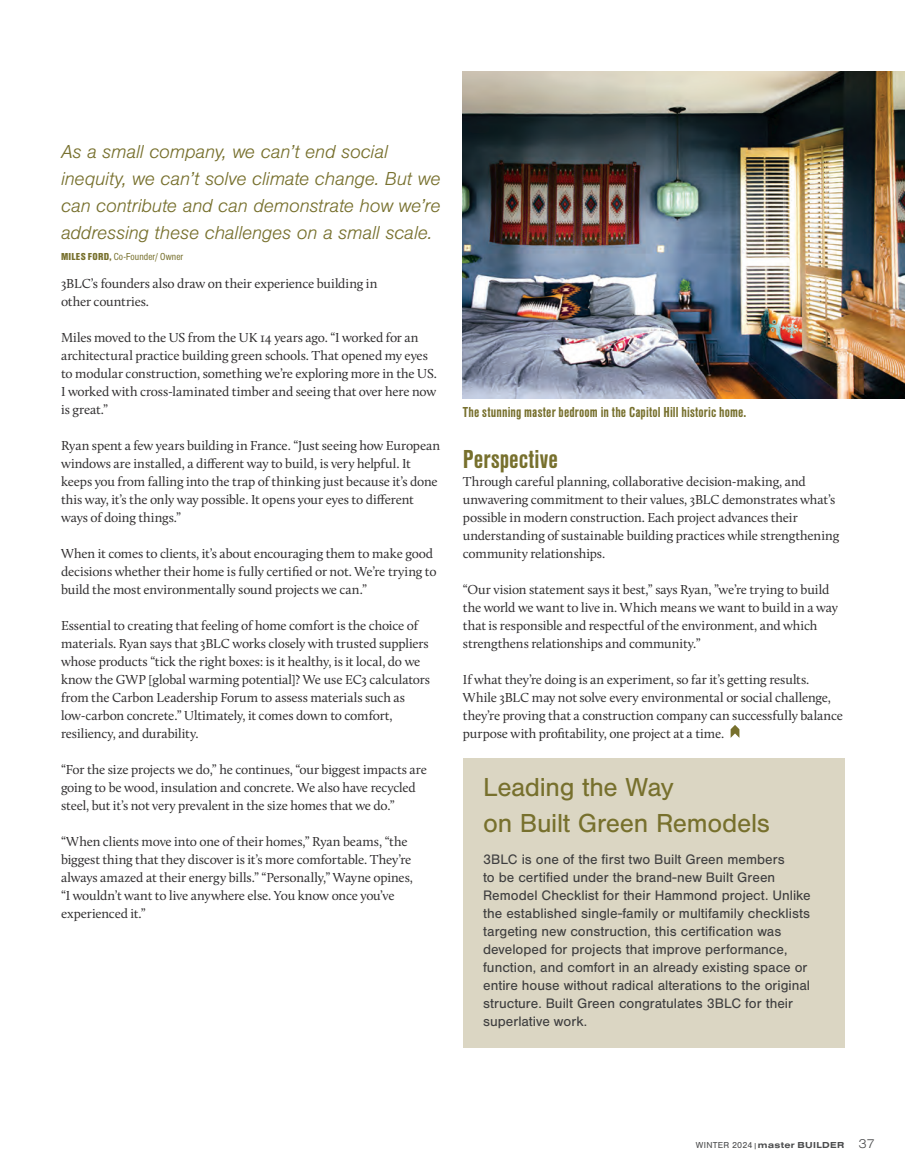
<style>
.page{position:relative;width:905px;height:1175px;background:#fff}
.page>*{position:absolute;margin:0;border:0;box-sizing:border-box;transform-origin:0 0}
.t1{font:27px/36px "Nimbus San";letter-spacing:-.015em;color:#77702d}
.t2{font:700 27px "Nimbus San Con";letter-spacing:.005em;color:#77702d}
.t3{font:italic 300 19.5px/27px "Nimbus San";letter-spacing:-.01em;color:#77702d}
.t4{font:700 15px "Nimbus San Con";letter-spacing:.01em;color:#77702d}
.t5{font:14.25px/18px "Nimbus San";color:#3e3e3f}
.t6{font:13.5px/18px "Calluna";letter-spacing:-.015em;color:#312f30}
.t7{font:10.5px "Nimbus San Con";letter-spacing:.01em;color:#77702d}
.t8{font:700 9px "Nimbus San Ext";letter-spacing:.035em;color:#4b4c4d}
.s1{font-weight:900}
.s2{font-family:"Nimbus San";font-weight:400}
.s3{font-family:"Nimbus San";font-weight:400;font-size:7.5px}
.s4{font-weight:300;font-size:13.5px}
</style>
<div class="page">
<svg style="left:730px;top:725px;width:9px;height:13px"></svg>
<div style="left:463px;top:758px;width:381px;height:289px;background:#dbd6c3"></div>
<img style="left:463px;top:72px;width:441px;height:326px">
<h2 class="t3" style="left:61px;top:138px;width:381px">As a small company, we can’t end social inequity, we can’t solve climate change. But we can contribute and can demonstrate how we’re addressing these challenges on a small scale.</h2>
<p class="t7" style="left:61px;top:251px;width:124px"><span class="s1">MILES FORD,</span> Co-Founder/ Owner</p>
<p class="t6" style="left:61px;top:274px;width:318px">3BLC’s founders also draw on their experience building in other countries.</p>
<p class="t6" style="left:61px;top:328px;width:377px">Miles moved to the US from the UK 14 years ago. “I worked for an architectural practice building green schools. That opened my eyes to modular construction, something we’re exploring more in the US.<br>I worked with cross-laminated timber and seeing that over here now is great.”</p>
<p class="t6" style="left:61px;top:436px;width:381px">Ryan spent a few years building in France. “Just seeing how European windows are installed, a different way to build, is very helpful. It keeps you from falling into the trap of thinking just because it’s done this way, it’s the only way possible. It opens your eyes to different ways of doing things.”</p>
<p class="t6" style="left:61px;top:544px;width:377px">When it comes to clients, it’s about encouraging them to make good decisions whether their home is fully certified or not. We’re trying to build the most environmentally sound projects we can.”</p>
<p class="t6" style="left:61px;top:616px;width:370px">Essential to creating that feeling of home comfort is the choice of materials. Ryan says that 3BLC works closely with trusted suppliers whose products “tick the right boxes: is it healthy, is it local, do we know the GWP [global warming potential]? We use EC3 calculators from the Carbon Leadership Forum to assess materials such as low-carbon concrete.” Ultimately, it comes down to comfort, resiliency, and durability.</p>
<p class="t6" style="left:61px;top:760px;width:367px">“For the size projects we do,” he continues, “our biggest impacts are going to be wood, insulation and concrete. We also have recycled steel, but it’s not very prevalent in the size homes that we do.”</p>
<p class="t6" style="left:61px;top:832px;width:353px">“When clients move into one of their homes,” Ryan beams, “the biggest thing that they discover is it’s more comfortable. They’re always amazed at their energy bills.” “Personally,” Wayne opines, “I wouldn’t want to live anywhere else. You know once you’ve experienced it.”</p>
<p class="t4" style="left:463px;top:404px;width:285px">The stunning master bedroom in the Capitol Hill historic home.</p>
<h1 class="t2" style="left:463px;top:444px;width:96px">Perspective</h1>
<p class="t6" style="left:463px;top:472px;width:378px">Through careful planning, collaborative decision-making, and unwavering commitment to their values, 3BLC demonstrates what’s possible in modern construction. Each project advances their understanding of sustainable building practices while strengthening community relationships.</p>
<p class="t6" style="left:463px;top:580px;width:376px">“Our vision statement says it best,” says Ryan, ”we’re trying to build the world we want to live in. Which means we want to build in a way that is responsible and respectful of the environment, and which strengthens relationships and community.”</p>
<p class="t6" style="left:463px;top:670px;width:381px">If what they’re doing is an experiment, so far it’s getting results.<br>While 3BLC may not solve every environmental or social challenge, they’re proving that a construction company can successfully balance purpose with profitability, one project at a time.</p>
<h1 class="t1" style="left:483px;top:770px;width:288px">Leading the Way<br>on Built Green Remodels</h1>
<p class="t5" style="left:483px;top:850px;width:329px">3BLC is one of the first two Built Green members<br>to be certified under the brand-new Built Green Remodel Checklist for their Hammond project. Unlike the established single-family or multifamily checklists targeting new construction, this certification was developed for projects that improve performance, function, and comfort in an already existing space or entire house without radical alterations to the original structure. Built Green congratulates 3BLC for their superlative work.</p>
<p class="t8" style="left:696px;top:1140px;width:180px"><span class="s2">WINTER 2024</span><span class="s3">|</span>master BUILDER <span class="s4">37</span></p>
</div>
